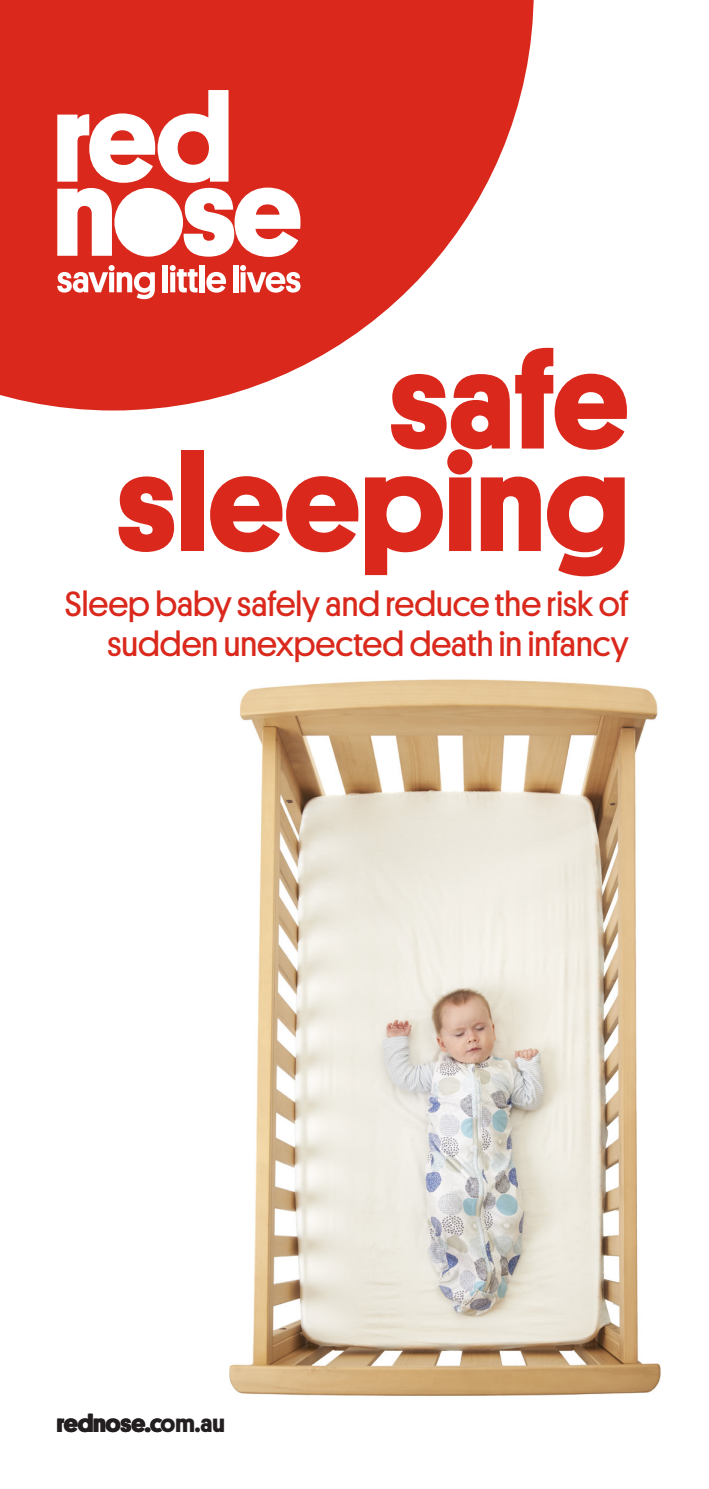
<style>
.page{position:relative;width:709px;height:1489px;background:#fff}
.page>*{position:absolute;margin:0;border:0;box-sizing:border-box;transform-origin:0 0}
.t1{font:700 137.5px/102.5px "Platform";color:#da291c;text-align:right}
.t2{font:35px/40px "Platform";color:#da291c;text-align:right}
.t3{font:700 25px "Platform";color:#231f20}
</style>
<div class="page">
<svg style="left:0;top:0;width:533px;height:410px;fill:#da291c"></svg>
<svg style="left:57px;top:90px;width:243px;height:167px"></svg>
<svg style="left:57px;top:265px;width:98px;height:34px"></svg>
<div style="left:163px;top:265px;width:5px;height:27px;background:#fff"></div>
<svg style="left:170px;top:265px;width:28px;height:27px"></svg>
<div style="left:199px;top:265px;width:5px;height:27px;background:#fff"></div>
<svg style="left:206px;top:272px;width:20px;height:20px"></svg>
<div style="left:233px;top:265px;width:5px;height:27px;background:#fff"></div>
<svg style="left:240px;top:265px;width:60px;height:27px"></svg>
<div style="left:114px;top:188px;width:69px;height:68px;background:#fff;border-radius:50%"></div>
<img style="left:229px;top:679px;width:432px;height:717px">
<h1 class="t1" style="left:116px;top:341px;width:514px">safe sleeping</h1>
<p class="t2" style="left:65px;top:581px;width:565px">Sleep baby safely and reduce the risk of sudden unexpected death in infancy</p>
<p class="t3" style="left:57px;top:1405px;width:170px">rednose.com.au</p>
</div>
